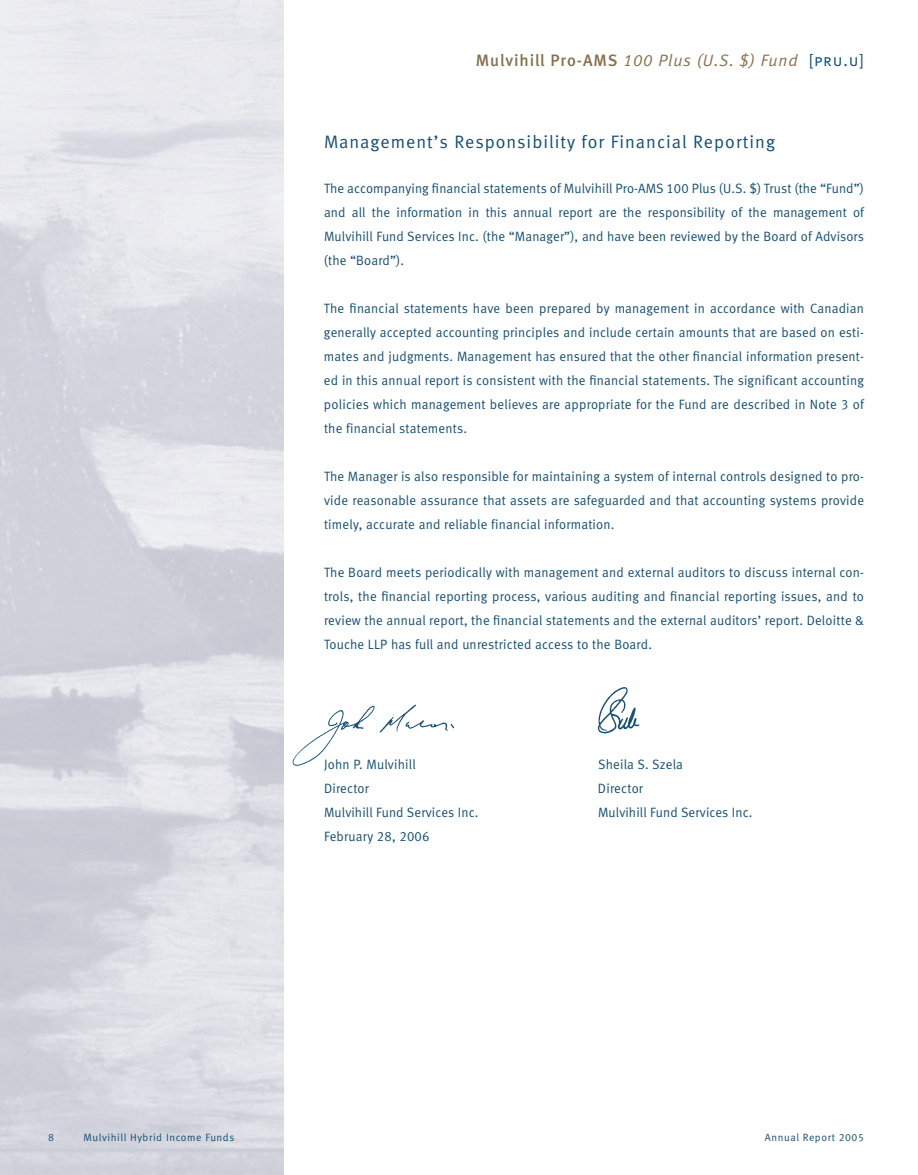
<style>
.page{position:relative;width:918px;height:1175px;background:#fff}
.page>*{position:absolute;margin:0;border:0;box-sizing:border-box;transform-origin:0 0}
.t1{font:18px "Meta Normal";letter-spacing:.055em;color:#174f72}
.t2{font:italic 16.5px "Meta Normal LF";letter-spacing:.055em;color:#87714f}
.t3{font:13.5px/24px "Meta Normal LF";letter-spacing:.015em;color:#174f72;text-align:justify}
.t4{font:10.5px "Meta Normal LF";letter-spacing:.055em;color:#174f72}
.s1{font-family:"Meta";font-weight:500;font-style:normal}
.s2{font-family:"Meta Normal LF Caps";font-style:normal;color:#174f72}
</style>
<div class="page">
<img style="left:292px;top:704px;width:162px;height:62px">
<img style="left:597px;top:687px;width:43px;height:47px">
<p class="t2" style="left:476px;top:54px;width:390px"><span class="s1">Mulvihill Pro-AMS</span> 100 Plus (U.S. $) Fund <span class="s2">[pru.u]</span></p>
<h1 class="t1" style="left:324px;top:135px;width:453px">Management’s Responsibility for Financial Reporting</h1>
<p class="t3" style="left:324px;top:177px;width:542px">The accompanying financial statements of Mulvihill Pro-AMS 100 Plus (U.S. $) Trust (the “Fund”) and all the information in this annual report are the responsibility of the management of Mulvihill Fund Services Inc. (the “Manager”), and have been reviewed by the Board of Advisors (the “Board”).</p>
<p class="t3" style="left:324px;top:297px;width:542px">The financial statements have been prepared by management in accordance with Canadian generally accepted accounting principles and include certain amounts that are based on esti&shy;mates and judgments. Management has ensured that the other financial information present&shy;ed in this annual report is consistent with the financial statements. The significant accounting policies which management believes are appropriate for the Fund are described in Note 3 of the financial statements.</p>
<p class="t3" style="left:324px;top:465px;width:542px">The Manager is also responsible for maintaining a system of internal controls designed to pro&shy;vide reasonable assurance that assets are safeguarded and that accounting systems provide timely, accurate and reliable financial information.</p>
<p class="t3" style="left:324px;top:561px;width:542px">The Board meets periodically with management and external auditors to discuss internal con&shy;trols, the financial reporting process, various auditing and financial reporting issues, and to review the annual report, the financial statements and the external auditors’ report. Deloitte &amp; Touche LLP has full and unrestricted access to the Board.</p>
<p class="t3" style="left:324px;top:753px;width:93px">John P. Mulvihill</p>
<p class="t3" style="left:598px;top:753px;width:86px">Sheila S. Szela</p>
<p class="t3" style="left:324px;top:777px;width:46px">Director</p>
<p class="t3" style="left:598px;top:777px;width:47px">Director</p>
<p class="t3" style="left:324px;top:801px;width:156px">Mulvihill Fund Services Inc.</p>
<p class="t3" style="left:598px;top:801px;width:156px">Mulvihill Fund Services Inc.</p>
<p class="t3" style="left:324px;top:825px;width:107px">February 28, 2006</p>
<p class="t4" style="left:48px;top:1133px;width:7px">8</p>
<p class="t4" style="left:84px;top:1133px;width:152px">Mulvihill Hybrid Income Funds</p>
<p class="t4" style="left:765px;top:1133px;width:101px">Annual Report 2005</p>
</div>
